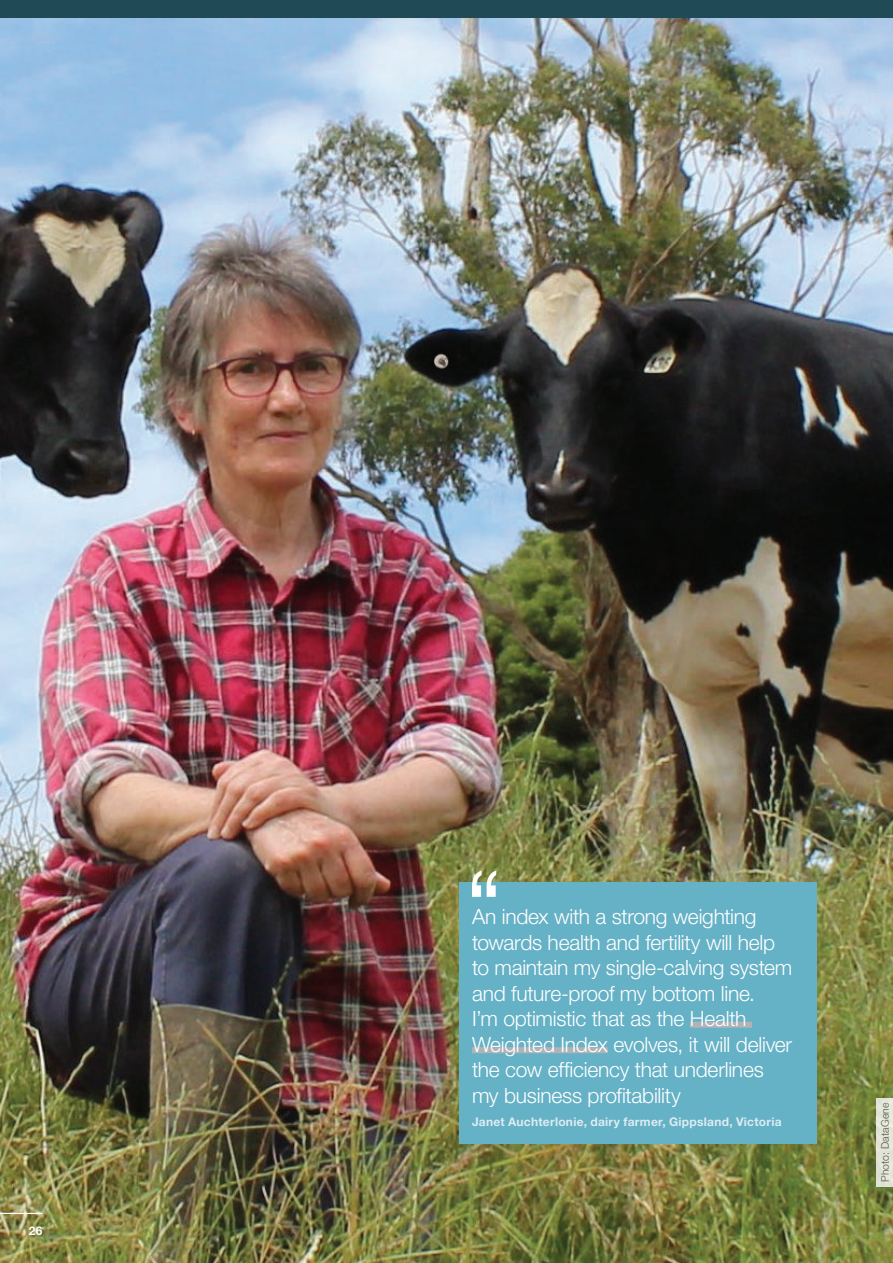
<style>
.page{position:relative;width:893px;height:1263px;background:#fff}
.page>*{position:absolute;margin:0;border:0;box-sizing:border-box;transform-origin:0 0}
.t1{font:300 21px/25.5px "Helvetica Neue LT Std";letter-spacing:-.015em;color:#fff}
.t2{font:700 12px "Helvetica Neue LT Std";letter-spacing:.025em;color:#ddecf1}
.t3{font:700 12px "Helvetica Neue LT Std";color:#fff}
.t4{font:300 10.5px "Helvetica Neue LT Std";letter-spacing:.015em;color:#4b4c4d}
</style>
<div class="page">
<img style="left:0;top:17px;width:893px;height:1246px">
<div style="left:459px;top:882px;width:357px;height:27px;background:#65b1c6"></div>
<svg style="left:472px;top:870px;width:24px;height:27px"></svg>
<div style="left:459px;top:909px;width:357px;height:234px;background:#65b1c6"></div>
<div style="left:690px;top:1022px;width:62px;height:6px;background:#b2b3b7"></div>
<div style="left:472px;top:1047px;width:136px;height:6px;background:#b2b3b7"></div>
<div style="left:877px;top:1098px;width:16px;height:88px;background:#e3e6d7"></div>
<div style="left:0;top:0;width:893px;height:17px;background:#1f4a56"></div>
<hr style="left:0;top:1213px;width:43px;height:1px;background:#fff">
<p class="t3" style="left:29px;top:1223px;width:15px">26</p>
<p class="t1" style="left:472px;top:903px;width:322px">An index with a strong weighting towards health and fertility will help to maintain my single-calving system and future-proof my bottom line.<br>I’m optimistic that as the Health Weighted Index evolves, it will deliver the cow efficiency that underlines my business profitability</p>
<p class="t2" style="left:472px;top:1114px;width:311px">Janet Auchterlonie, dairy farmer, Gippsland, Victoria</p>
<p class="t4" style="left:879px;top:1182px;width:81px;rotate:-90deg">Photo: DataGene</p>
</div>
